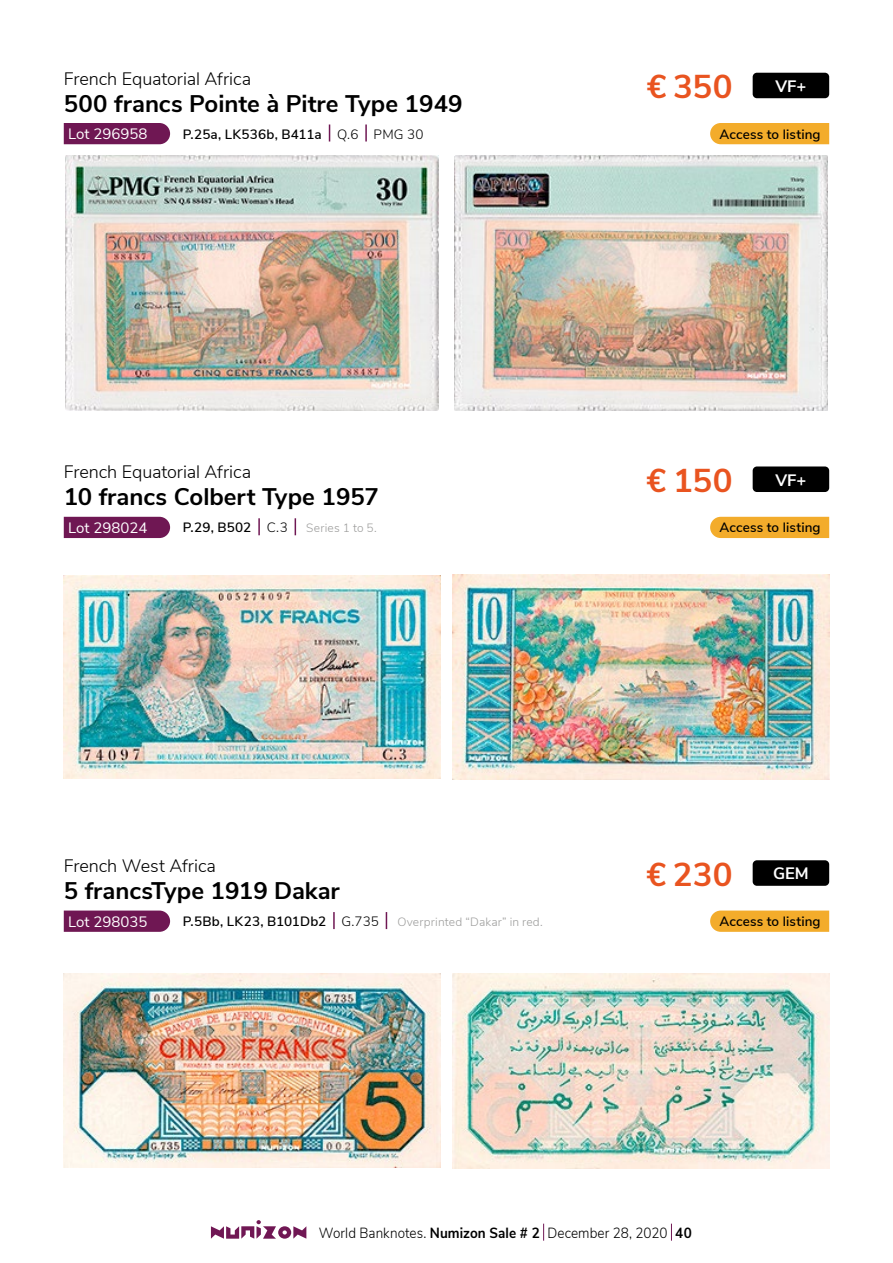
<style>
.page{position:relative;width:893px;height:1263px;background:#fff}
.page>*{position:absolute;margin:0;border:0;box-sizing:border-box;transform-origin:0 0}
.t1{font:700 33px "Nunito Sans";color:#e95420}
.t2{font:700 24px "Nunito Sans";color:#000}
.t3{font:300 18px "Nunito Sans";letter-spacing:-.005em;color:#000}
.t4{font:700 16.5px "Nunito Sans";color:#fff}
.t5{font:15px "Nunito Sans";color:#fff}
.t6{font:300 14.7px "Nunito Sans";letter-spacing:.005em;color:#000;scale:.92 1}
.t7{font:600 13.5px "Nunito Sans";letter-spacing:.01em;color:#000}
.t8{font:300 12px "Nunito Sans";letter-spacing:.015em;color:#9d9d9c}
.s1{font-weight:300}
.s2{font-weight:700}
</style>
<div class="page">
<svg style="left:211px;top:1220px;width:95px;height:19px"></svg>
<svg style="left:543px;top:1224px;width:1px;height:17px"></svg>
<svg style="left:671px;top:1224px;width:1px;height:17px"></svg>
<div style="left:64px;top:123px;width:106px;height:21px;background:#6f1753"></div>
<img style="left:66px;top:156px;width:372px;height:255px">
<img style="left:455px;top:156px;width:372px;height:255px">
<div style="left:753px;top:73px;width:76px;height:25px;background:#000;border-radius:4px"></div>
<svg style="left:329px;top:124px;width:1px;height:17px"></svg>
<svg style="left:365px;top:124px;width:2px;height:17px"></svg>
<div style="left:710px;top:123px;width:119px;height:21px;background:#f3ac2b"></div>
<div style="left:64px;top:517px;width:106px;height:21px;background:#6f1753"></div>
<img style="left:64px;top:575px;width:376px;height:204px">
<img style="left:453px;top:575px;width:376px;height:204px">
<div style="left:753px;top:466px;width:76px;height:26px;background:#000;border-radius:4px"></div>
<svg style="left:258px;top:518px;width:2px;height:17px"></svg>
<svg style="left:295px;top:518px;width:1px;height:17px"></svg>
<div style="left:710px;top:517px;width:119px;height:21px;background:#f3ac2b"></div>
<svg style="left:64px;top:910px;width:106px;height:22px"></svg>
<img style="left:64px;top:974px;width:376px;height:194px">
<img style="left:453px;top:973px;width:376px;height:195px">
<div style="left:753px;top:860px;width:76px;height:26px;background:#000;border-radius:4px"></div>
<svg style="left:333px;top:912px;width:2px;height:17px"></svg>
<svg style="left:386px;top:912px;width:1px;height:17px"></svg>
<svg style="left:710px;top:910px;width:119px;height:22px"></svg>
<h3 class="t3" style="left:64px;top:65px;width:189px">French Equatorial Africa</h3>
<h2 class="t2" style="left:64px;top:86px;width:400px">500 francs Pointe à Pitre Type 1949</h2>
<h1 class="t1" style="left:647px;top:63px;width:87px">€ 350</h1>
<p class="t4" style="left:775px;top:74px;width:33px">VF+</p>
<p class="t5" style="left:68px;top:123px;width:81px">Lot 296958</p>
<p class="t7" style="left:183px;top:124px;width:242px">P.25a, LK536b, B411a <span class="s1">Q.6 PMG 30</span></p>
<p class="t7" style="left:720px;top:124px;width:103px">Access to listing</p>
<h3 class="t3" style="left:64px;top:459px;width:189px">French Equatorial Africa</h3>
<h2 class="t2" style="left:64px;top:479px;width:317px">10 francs Colbert Type 1957</h2>
<h1 class="t1" style="left:647px;top:456px;width:87px">€ 150</h1>
<p class="t4" style="left:775px;top:468px;width:33px">VF+</p>
<p class="t5" style="left:68px;top:517px;width:81px">Lot 298024</p>
<p class="t7" style="left:183px;top:518px;width:106px">P.29, B502 <span class="s1">C.3</span></p>
<p class="t8" style="left:306px;top:519px;width:72px">Series 1 to 5.</p>
<p class="t7" style="left:720px;top:518px;width:103px">Access to listing</p>
<h3 class="t3" style="left:64px;top:853px;width:154px">French West Africa</h3>
<h2 class="t2" style="left:64px;top:873px;width:277px">5 francsType 1919 Dakar</h2>
<h1 class="t1" style="left:646px;top:850px;width:164px">€ 230 <sup>GEM</sup></h1>
<p class="t5" style="left:68px;top:910px;width:81px">Lot 298035</p>
<p class="t7" style="left:183px;top:911px;width:198px">P.5Bb, LK23, B101Db2 <span class="s1">G.735</span></p>
<p class="t8" style="left:397px;top:913px;width:147px">Overprinted “Dakar” in red.</p>
<p class="t7" style="left:720px;top:912px;width:103px">Access to listing</p>
<p class="t6" style="left:319px;top:1222px;width:407px">World Banknotes. <span class="s2">Numizon Sale # 2</span> December 28, 2020 <span class="s2">40</span></p>
</div>
